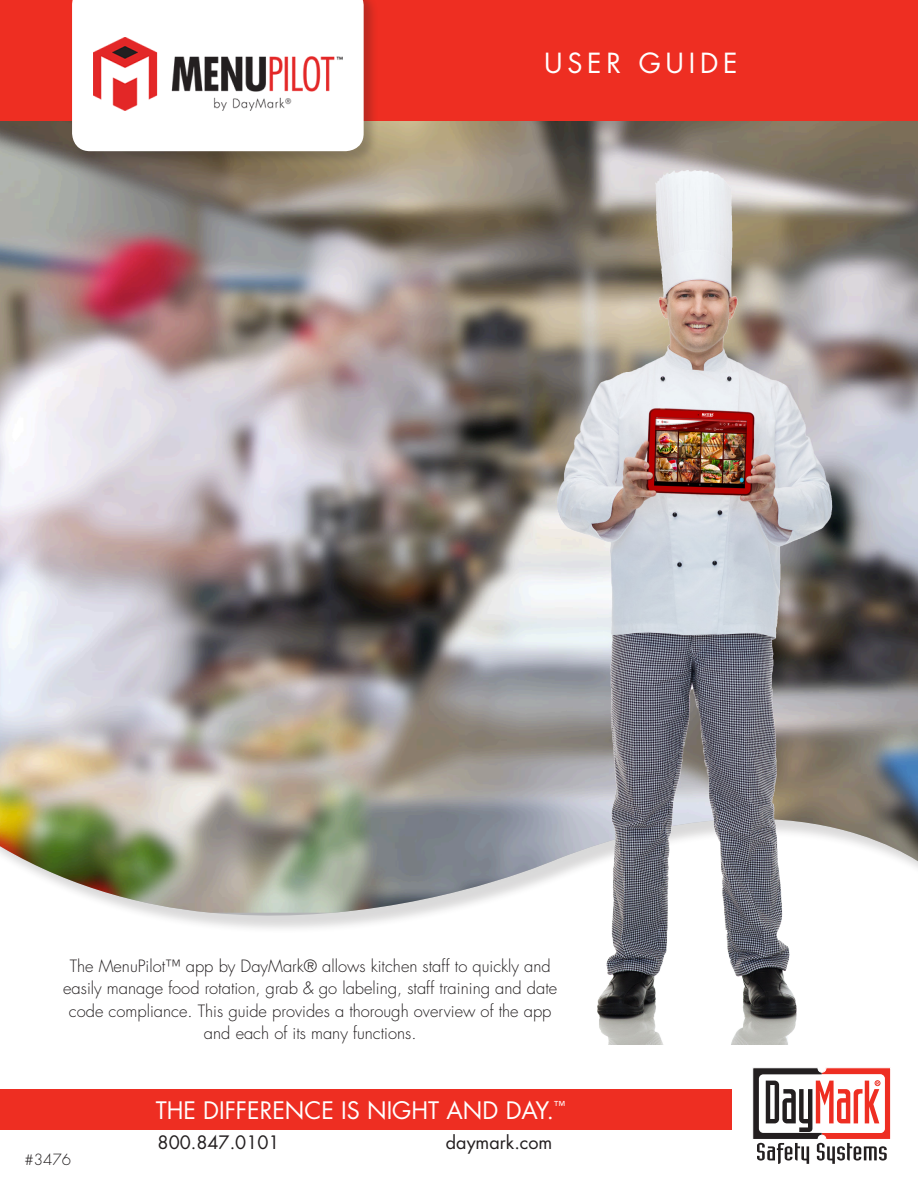
<style>
.page{position:relative;width:918px;height:1188px;background:#fff}
.page>*{position:absolute;margin:0;border:0;box-sizing:border-box;transform-origin:0 0}
.t1{font:27px "Futura Std";letter-spacing:.175em;color:#fff}
.t2{font:23.4px "Futura Std";color:#fff}
.t3{font:18px "Futura Std";color:#231f20}
.t4{font:300 16.5px/22.5px "Futura Std";color:#231f20;text-align:center}
.t5{font:300 15px "Futura Std";color:#231f20}
</style>
<div class="page">
<img style="left:0;top:121px;width:918px;height:792px">
<div style="left:0;top:0;width:918px;height:121px;background:#ee2e22"></div>
<svg style="left:752px;top:1067px;width:139px;height:97px"></svg>
<div style="left:0;top:1089px;width:731px;height:41px;background:#ee2e22"></div>
<div style="left:71px;top:0;width:308px;height:166px;background:#231f20;opacity:.25"></div>
<div style="left:72px;top:0;width:292px;height:151px;background:#fff"></div>
<img style="left:306px;top:132px;width:612px;height:912px">
<img style="left:93px;top:37px;width:249px;height:74px">
<h1 class="t1" style="left:544px;top:46px;width:195px">USER GUIDE</h1>
<p class="t4" style="left:63px;top:955px;width:496px">The MenuPilot™ app by DayMark® allows kitchen staff to quickly and easily manage food rotation, grab &amp; go labeling, staff training and date code compliance. This guide provides a thorough overview of the app and each of its many functions.</p>
<p class="t5" style="left:24px;top:1150px;width:48px">#3476</p>
<h2 class="t2" style="left:156px;top:1095px;width:411px">THE DIFFERENCE IS NIGHT AND DAY.<sup>™</sup></h2>
<p class="t3" style="left:158px;top:1131px;width:123px">800.847.0101</p>
<p class="t3" style="left:446px;top:1131px;width:108px">daymark.com</p>
</div>
